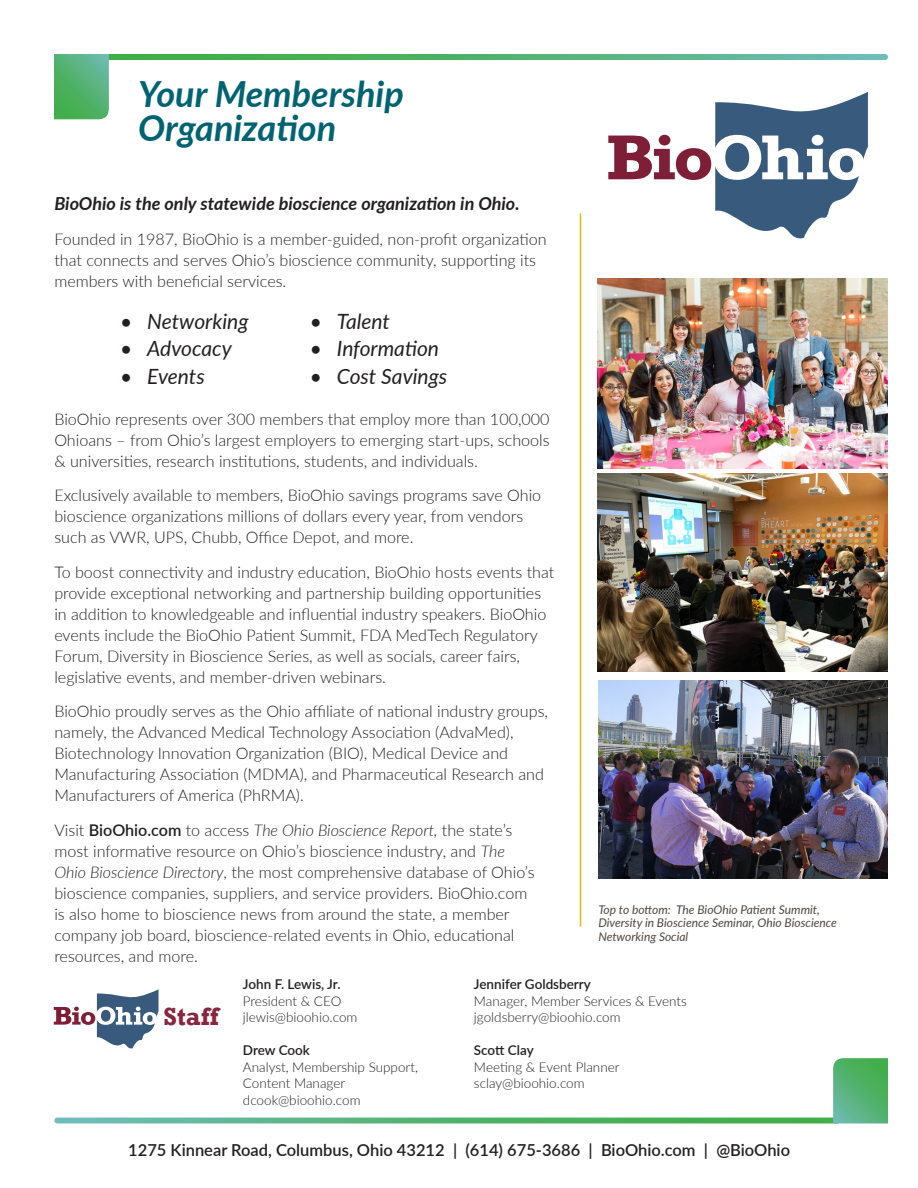
<style>
.page{position:relative;width:918px;height:1188px;background:#fff}
.page>*{position:absolute;margin:0;border:0;box-sizing:border-box;transform-origin:0 0}
.Main_Header103-116{font:italic 700 36px/34.5px "Lato";color:#006372}
.Body_copy{font:700 25.5px "Rockwell";color:#882741}
.t1{font:italic 21px "Lato";color:#231f20}
.Body_copy-2{font:italic 700 18px "Lato";color:#231f20}
.t2{font:600 16.5px "Lato";color:#231f20}
.Body_copy-3{font:300 16.2px/21px "Lato";color:#231f20}
.t3{font:300 13.5px/16.5px "Lato";color:#231f20}
.t4{font:600 13.5px "Lato";color:#231f20}
.t5{font:italic 12px/13.5px "Lato";color:#4d453f}
.s1{font-weight:600}
.s2{font-style:italic}
</style>
<div class="page">
<img style="left:598px;top:278px;width:290px;height:190px">
<img style="left:598px;top:474px;width:290px;height:198px">
<svg style="left:54px;top:990px;width:105px;height:58px"></svg>
<hr style="left:580px;top:214px;width:1px;height:712px;background:#e8b80e">
<svg style="left:100px;top:54px;width:788px;height:6px"></svg>
<svg style="left:54px;top:54px;width:55px;height:66px"></svg>
<svg style="left:54px;top:1118px;width:786px;height:6px"></svg>
<svg style="left:833px;top:1058px;width:55px;height:66px"></svg>
<img style="left:598px;top:680px;width:290px;height:198px">
<svg style="left:608px;top:92px;width:260px;height:146px"></svg>
<p class="Main_Header103-116" style="left:138px;top:75px;width:267px">Your Membership<br>Organization</p>
<p class="Body_copy-2" style="left:54px;top:190px;width:467px">BioOhio is the only statewide bioscience organization in Ohio.</p>
<p class="Body_copy-3" style="left:54px;top:228px;width:494px">Founded in 1987, BioOhio is a member-guided, non-profit organization that connects and serves Ohio’s bioscience community, supporting its members with beneficial services.</p>
<p class="t1" style="left:120px;top:306px;width:130px">• Networking</p>
<p class="t1" style="left:120px;top:334px;width:113px">• Advocacy</p>
<p class="t1" style="left:120px;top:362px;width:86px">• Events</p>
<p class="t1" style="left:310px;top:306px;width:82px">• Talent</p>
<p class="t1" style="left:310px;top:334px;width:131px">• Information</p>
<p class="t1" style="left:310px;top:362px;width:139px">• Cost Savings</p>
<p class="Body_copy-3" style="left:54px;top:408px;width:497px;text-align:justify">BioOhio represents over 300 members that employ more than 100,000<br>Ohioans – from Ohio’s largest employers to emerging start-ups, schools &amp; universities, research institutions, students, and individuals.</p>
<p class="Body_copy-3" style="left:54px;top:484px;width:488px">Exclusively available to members, BioOhio savings programs save Ohio bioscience organizations millions of dollars every year, from vendors such as VWR, UPS, Chubb, Office Depot, and more.</p>
<p class="Body_copy-3" style="left:54px;top:561px;width:502px">To boost connectivity and industry education, BioOhio hosts events that provide exceptional networking and partnership building opportunities in addition to knowledgeable and influential industry speakers. BioOhio events include the BioOhio Patient Summit, FDA MedTech Regulatory Forum, Diversity in Bioscience Series, as well as socials, career fairs, legislative events, and member-driven webinars.</p>
<p class="Body_copy-3" style="left:54px;top:700px;width:495px">BioOhio proudly serves as the Ohio affiliate of national industry groups, namely, the Advanced Medical Technology Association (AdvaMed), Biotechnology Innovation Organization (BIO), Medical Device and Manufacturing Association (MDMA), and Pharmaceutical Research and Manufacturers of America (PhRMA).</p>
<p class="Body_copy-3" style="left:54px;top:819px;width:482px">Visit <span class="s1">BioOhio.com</span> to access <span class="s2">The Ohio Bioscience Report,</span> the state’s most informative resource on Ohio’s bioscience industry, and <span class="s2">The Ohio Bioscience Directory</span>, the most comprehensive database of Ohio’s bioscience companies, suppliers, and service providers. BioOhio.com is also home to bioscience news from around the state, a member company job board, bioscience-related events in Ohio, educational resources, and more.</p>
<p class="t5" style="left:598px;top:902px;width:240px">Top to bottom: The BioOhio Patient Summit,<br>Diversity in Bioscience Seminar, Ohio Bioscience<br>Networking Social</p>
<p class="Body_copy" style="left:164px;top:1001px;width:57px">Staff</p>
<p class="t4" style="left:243px;top:974px;width:99px">John F. Lewis, Jr.</p>
<p class="t3" style="left:243px;top:992px;width:100px">President &amp; CEO</p>
<p class="t3" style="left:243px;top:1009px;width:116px">jlewis@bioohio.com</p>
<p class="t4" style="left:243px;top:1040px;width:69px">Drew Cook</p>
<p class="t3" style="left:243px;top:1058px;width:177px">Analyst, Membership Support,<br>Content Manager</p>
<p class="t3" style="left:243px;top:1091px;width:119px">dcook@bioohio.com</p>
<p class="t4" style="left:474px;top:974px;width:119px">Jennifer Goldsberry</p>
<p class="t3" style="left:474px;top:992px;width:215px">Manager, Member Services &amp; Events</p>
<p class="t3" style="left:474px;top:1009px;width:148px">jgoldsberry@bioohio.com</p>
<p class="t4" style="left:474px;top:1040px;width:61px">Scott Clay</p>
<p class="t3" style="left:474px;top:1058px;width:147px">Meeting &amp; Event Planner</p>
<p class="t3" style="left:474px;top:1075px;width:112px">sclay@bioohio.com</p>
<p class="t2" style="left:128px;top:1138px;width:663px">1275 Kinnear Road, Columbus, Ohio 43212 | (614) 675-3686 | BioOhio.com | @BioOhio</p>
</div>
